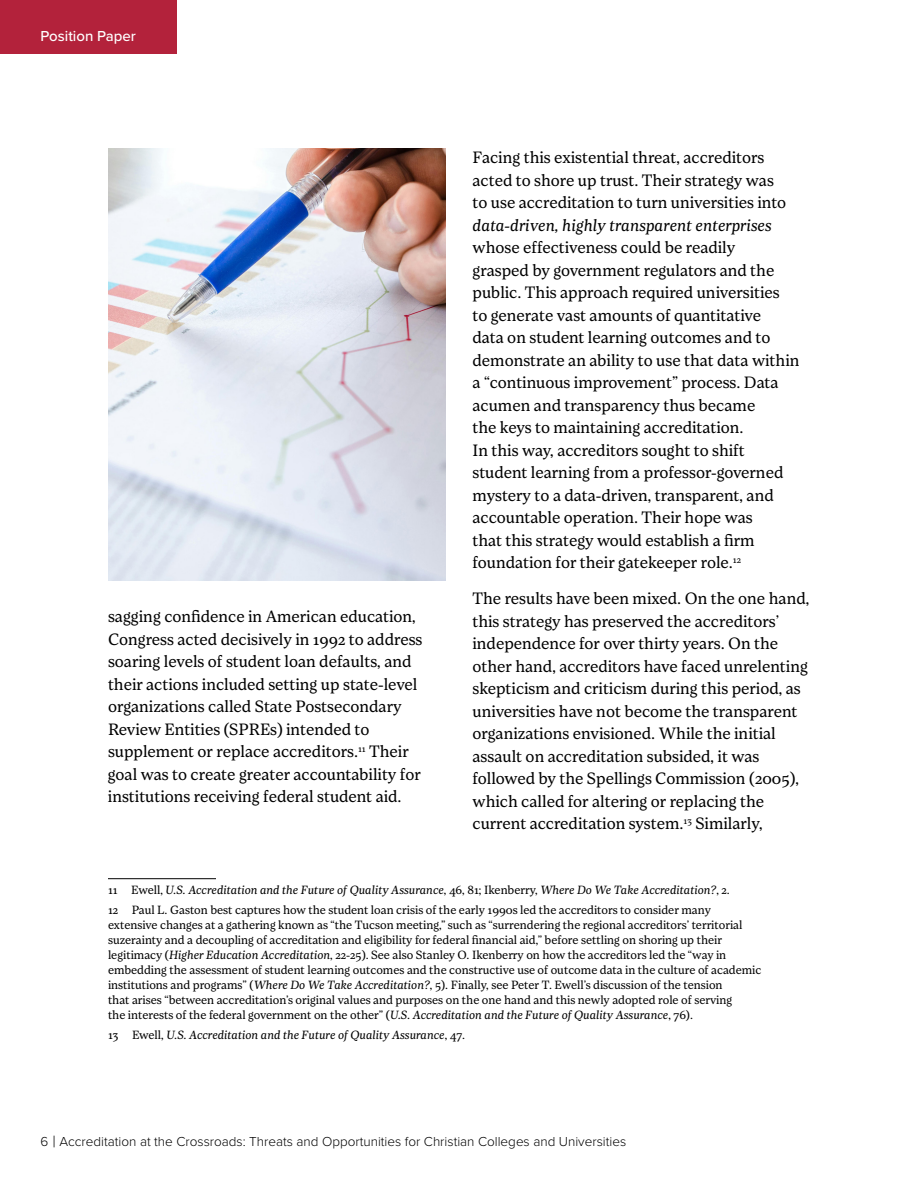
<style>
.page{position:relative;width:918px;height:1188px;background:#fff}
.page>*{position:absolute;margin:0;border:0;box-sizing:border-box;transform-origin:0 0}
.t1{font:16.5px/22.5px "Loretta";color:#000}
.t2{font:italic 16.5px "Loretta";color:#000}
.t3{font:500 15px "Proxima Nova";color:#fff}
.t4{font:300 13.5px "Proxima Nova";color:#000}
.t5{font:12px/15px "Loretta";color:#000}
.t6{font:italic 12px "Loretta";color:#000}
.s1{font-style:italic}
.s2{font-style:normal}
.s3{font-size:16.5px}
</style>
<div class="page">
<div style="left:0;top:0;width:177px;height:54px;background:#b3223b"></div>
<hr style="left:108px;top:878px;width:108px;height:1px;background:#000">
<img style="left:108px;top:148px;width:338px;height:432px">
<p class="t3" style="left:40px;top:24px;width:97px">Position Paper</p>
<p class="t1" style="left:108px;top:606px;width:316px">sagging confidence in American education, Congress acted decisively in 1992 to address soaring levels of student loan defaults, and their actions included setting up state-level organizations called State Postsecondary Review Entities (SPREs) intended to supplement or replace accreditors.<sup>11</sup> Their goal was to create greater accountability for institutions receiving federal student aid.</p>
<p class="t1" style="left:472px;top:147px;width:315px">Facing this existential threat, accreditors acted to shore up trust. Their strategy was to use accreditation to turn universities into</p>
<p class="t2" style="left:472px;top:216px;width:301px">data-driven, highly transparent enterprises</p>
<p class="t1" style="left:472px;top:237px;width:328px">whose effectiveness could be readily<br>grasped by government regulators and the public. This approach required universities<br>to generate vast amounts of quantitative<br>data on student learning outcomes and to demonstrate an ability to use that data within a “continuous improvement” process. Data acumen and transparency thus became<br>the keys to maintaining accreditation.<br>In this way, accreditors sought to shift student learning from a professor-governed mystery to a data-driven, transparent, and accountable operation. Their hope was<br>that this strategy would establish a firm foundation for their gatekeeper role.<sup>12</sup></p>
<p class="t1" style="left:473px;top:588px;width:338px">The results have been mixed. On the one hand, this strategy has preserved the accreditors’ independence for over thirty years. On the other hand, accreditors have faced unrelenting skepticism and criticism during this period, as universities have not become the transparent organizations envisioned. While the initial assault on accreditation subsided, it was followed by the Spellings Commission (2005), which called for altering or replacing the current accreditation system.<sup>13</sup> Similarly,</p>
<p class="t5" style="left:108px;top:880px;width:623px;line-height:20.4px">11 Ewell, <span class="s1">U.S. Accreditation and the Future of Quality Assurance</span>, 46, 81; Ikenberry, <span class="s1">Where Do We Take Accreditation?</span>, 2.<br>12 Paul L. Gaston best captures how the student loan crisis of the early 1990s led the accreditors to consider many</p>
<p class="t5" style="left:108px;top:918px;width:655px">extensive changes at a gathering known as “the Tucson meeting,” such as “surrendering the regional accreditors’ territorial suzerainty and a decoupling of accreditation and eligibility for federal financial aid,” before settling on shoring up their legitimacy (<span class="s1">Higher Education Accreditation</span>, 22-25). See also Stanley O. Ikenberry on how the accreditors led the “way in embedding the assessment of student learning outcomes and the constructive use of outcome data in the culture of academic institutions and programs” (<span class="s1">Where Do We Take Accreditation?</span>, 5). Finally, see Peter T. Ewell’s discussion of the tension<br>that arises “between accreditation’s original values and purposes on the one hand and this newly adopted role of serving<br>the interests of the federal government on the other” (<span class="s1">U.S. Accreditation and the Future of Quality Assurance</span>, 76).</p>
<p class="t6" style="left:108px;top:1029px;width:358px"><span class="s2">13 Ewell,</span> U.S. Accreditation and the Future of Quality Assurance<span class="s2">, 47.</span></p>
<p class="t4" style="left:40px;top:1131px;width:587px">6 <span class="s3">|</span> Accreditation at the Crossroads: Threats and Opportunities for Christian Colleges and Universities</p>
</div>
